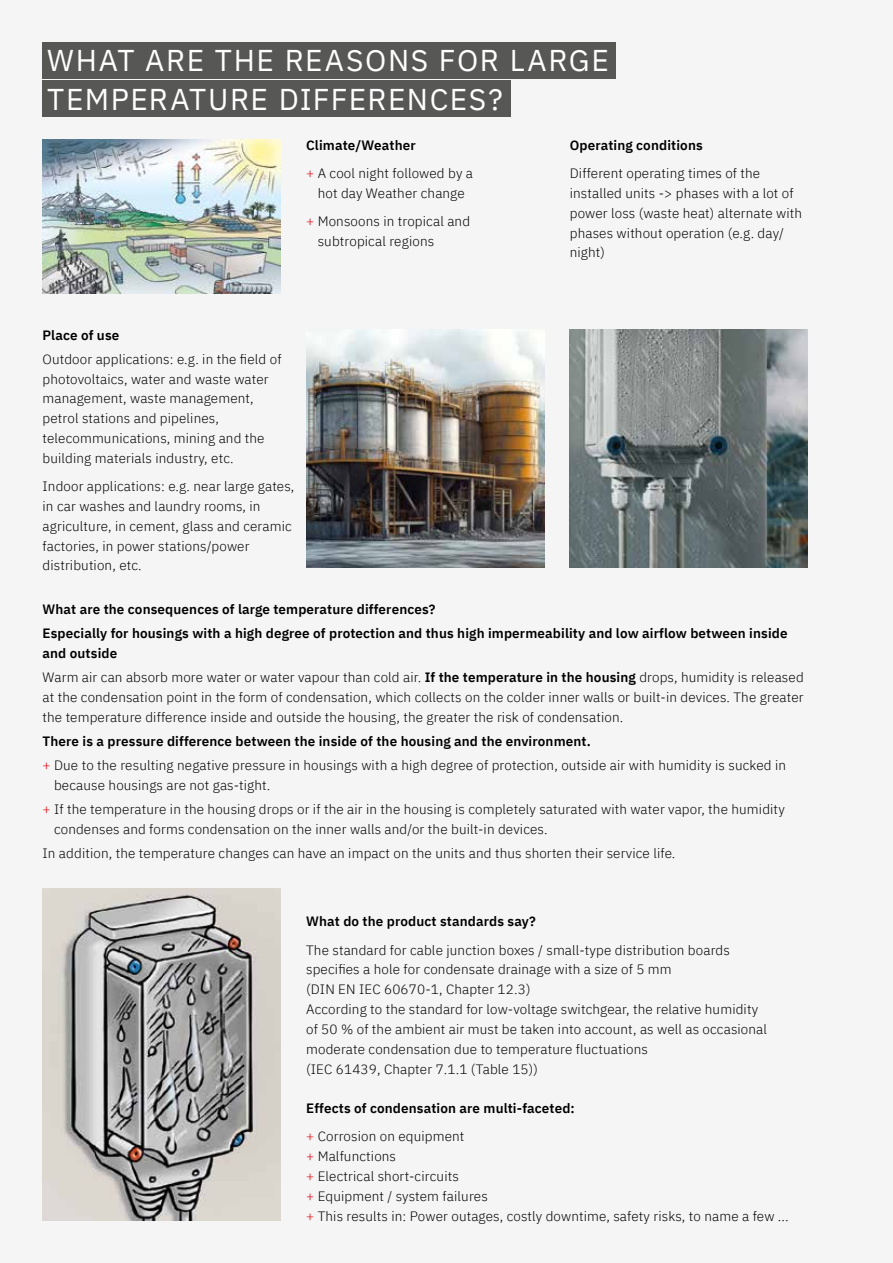
<style>
.page{position:relative;width:893px;height:1263px;background:#f6f5f5}
.page>*{position:absolute;margin:0;border:0;box-sizing:border-box;transform-origin:0 0}
.t1{font:30px/38.2px "IBM Plex Sans";letter-spacing:.05em;color:#fff}
.t2{font:300 13.5px/19.8px "IBM Plex Sans";letter-spacing:.01em;color:#000}
.t3{font:600 13.5px/24px "IBM Plex Sans";letter-spacing:.01em;color:#000}
.s1{font-weight:600}
.s2{color:#e30613}
.s3{font-weight:300;color:#e30613}
.s4{font-weight:300}
</style>
<div class="page">
<hr style="left:892px;top:0;width:1px;height:1263px;background:#f1ece7">
<div style="left:43px;top:43px;width:572px;height:36px;background:#575756"></div>
<div style="left:43px;top:81px;width:468px;height:36px;background:#575756"></div>
<img style="left:43px;top:139px;width:238px;height:154px">
<img style="left:570px;top:329px;width:238px;height:238px">
<img style="left:306px;top:329px;width:238px;height:238px">
<img style="left:43px;top:889px;width:238px;height:331px">
<h1 class="t1" style="left:47px;top:39px;width:563px">WHAT ARE THE REASONS FOR LARGE<br>TEMPERATURE DIFFERENCES?</h1>
<p class="t2" style="left:306px;top:130px;width:168px;line-height:28.3px"><span class="s1">Climate/Weather<br></span><span class="s2">+</span> A cool night followed by a</p>
<p class="t2" style="left:306px;top:178px;width:165px;line-height:28.3px;text-align:center">hot day Weather change<br><span class="s2">+</span> Monsoons in tropical and</p>
<p class="t2" style="left:318px;top:230px;width:118px">subtropical regions</p>
<p class="t3" style="left:570px;top:132px;width:134px">Operating conditions</p>
<p class="t2" style="left:570px;top:162px;width:234px">Different operating times of the installed units -&gt; phases with a lot of power loss (waste heat) alternate with phases without operation (e.g. day/ night)</p>
<p class="t3" style="left:43px;top:322px;width:78px">Place of use</p>
<p class="t2" style="left:43px;top:348px;width:240px">Outdoor applications: e.g. in the field of photovoltaics, water and waste water management, waste management, petrol stations and pipelines, telecommunications, mining and the building materials industry, etc.</p>
<p class="t2" style="left:43px;top:475px;width:253px">Indoor applications: e.g. near large gates, in car washes and laundry rooms, in agriculture, in cement, glass and ceramic factories, in power stations/power distribution, etc.</p>
<p class="t3" style="left:43px;top:596px;width:747px">What are the consequences of large temperature differences?<br>Especially for housings with a high degree of protection and thus high impermeability and low airflow between inside</p>
<p class="t2" style="left:43px;top:640px;width:763px;line-height:24px"><span class="s1">and outside<br></span>Warm air can absorb more water or water vapour than cold air. <span class="s1">If the temperature in the housing</span> drops, humidity is released</p>
<p class="t2" style="left:43px;top:686px;width:763px">at the condensation point in the form of condensation, which collects on the colder inner walls or built-in devices. The greater the temperature difference inside and outside the housing, the greater the risk of condensation.</p>
<p class="t2" style="left:43px;top:728px;width:745px;line-height:24px"><span class="s1">There is a pressure difference between the inside of the housing and the environment.<br></span><span class="s2">+</span> Due to the resulting negative pressure in housings with a high degree of protection, outside air with humidity is sucked in</p>
<p class="t2" style="left:43px;top:772px;width:744px;line-height:24px;text-indent:12px">because housings are not gas-tight.<br><span class="s2">+</span> If the temperature in the housing drops or if the air in the housing is completely saturated with water vapor, the humidity</p>
<p class="t2" style="left:43px;top:816px;width:634px;line-height:24px;text-indent:12px">condenses and forms condensation on the inner walls and/or the built-in devices.<br>In addition, the temperature changes can have an impact on the units and thus shorten their service life.</p>
<p class="t3" style="left:306px;top:908px;width:231px">What do the product standards say?</p>
<p class="t2" style="left:306px;top:939px;width:462px">The standard for cable junction boxes / small-type distribution boards specifies a hole for condensate drainage with a size of 5 mm<br>(DIN EN IEC 60670-1, Chapter 12.3)<br>According to the standard for low-voltage switchgear, the relative humidity of 50 % of the ambient air must be taken into account, as well as occasional moderate condensation due to temperature fluctuations<br>(IEC 61439, Chapter 7.1.1 (Table 15))</p>
<p class="t3" style="left:306px;top:1093px;width:270px;line-height:28.3px">Effects of condensation are multi-faceted: <span class="s3">+</span> <span class="s4">Corrosion on equipment</span></p>
<p class="t2" style="left:306px;top:1145px;width:484px"><span class="s2">+</span> Malfunctions<br><span class="s2">+</span> Electrical short-circuits<br><span class="s2">+</span> Equipment / system failures<br><span class="s2">+</span> This results in: Power outages, costly downtime, safety risks, to name a few ...</p>
</div>
